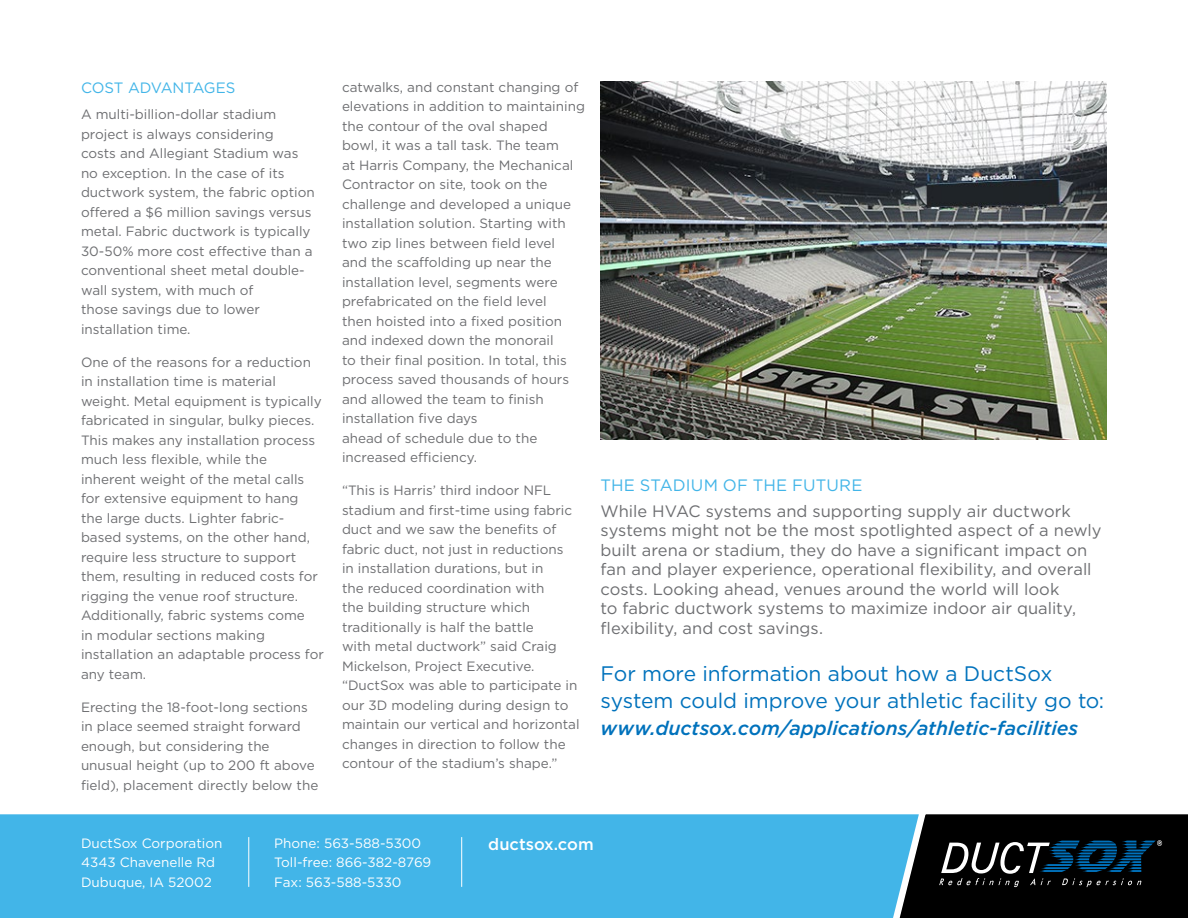
<style>
.page{position:relative;width:1188px;height:918px;background:#fff}
.page>*{position:absolute;margin:0;border:0;box-sizing:border-box;transform-origin:0 0}
.t1{font:21px/27px "Gotham";letter-spacing:-.005em;color:#0072bc}
.t2{font:italic 500 19.5px "Gotham";letter-spacing:-.005em;color:#0072bc}
.t3{font:16.5px/19.5px "Gotham";color:#6d6e71}
.t4{font:16.5px "Gotham";letter-spacing:.01em;color:#42b5e8}
.t5{font:500 16.5px "Gotham";color:#fff}
.Inline_Header{font:15px "Gotham";letter-spacing:-.01em;color:#42b5e8}
.t6{font:13.5px/19.5px "Gotham";color:#6d6e71}
.t7{font:13.5px "Gotham";color:#fff}
</style>
<div class="page">
<div style="left:0;top:814px;width:881px;height:104px;background:#42b5e8"></div>
<svg style="left:881px;top:814px;width:307px;height:104px;background:#15232a"></svg>
<hr style="left:248px;top:837px;width:1px;height:50px;background:#fff">
<hr style="left:461px;top:837px;width:1px;height:50px;background:#fff">
<img style="left:600px;top:81px;width:507px;height:359px">
<p class="Inline_Header" style="left:81px;top:78px;width:156px">COST ADVANTAGES</p>
<p class="t6" style="left:81px;top:104px;width:235px">A multi-billion-dollar stadium project is always considering<br>costs and Allegiant Stadium was no exception. In the case of its ductwork system, the fabric option offered a $6 million savings versus metal. Fabric ductwork is typically<br>30-50% more cost effective than a conventional sheet metal double&shy;wall system, with much of<br>those savings due to lower installation time.</p>
<p class="t6" style="left:81px;top:352px;width:244px">One of the reasons for a reduction in installation time is material weight. Metal equipment is typically fabricated in singular, bulky pieces.<br>This makes any installation process much less flexible, while the inherent weight of the metal calls for extensive equipment to hang<br>the large ducts. Lighter fabric&shy;based systems, on the other hand, require less structure to support them, resulting in reduced costs for rigging the venue roof structure.<br>Additionally, fabric systems come<br>in modular sections making installation an adaptable process for any team.</p>
<p class="t6" style="left:81px;top:697px;width:239px">Erecting the 18-foot-long sections in place seemed straight forward enough, but considering the unusual height (up to 200 ft above field), placement directly below the</p>
<p class="t6" style="left:342px;top:77px;width:245px">catwalks, and constant changing of elevations in addition to maintaining the contour of the oval shaped bowl, it was a tall task. The team<br>at Harris Company, the Mechanical<br>Contractor on site, took on the challenge and developed a unique installation solution. Starting with two zip lines between field level<br>and the scaffolding up near the installation level, segments were prefabricated on the field level<br>then hoisted into a fixed position and indexed down the monorail<br>to their final position. In total, this process saved thousands of hours and allowed the team to finish installation five days<br>ahead of schedule due to the increased efficiency.</p>
<p class="t6" style="left:342px;top:480px;width:239px">“This is Harris’ third indoor NFL stadium and first-time using fabric duct and we saw the benefits of fabric duct, not just in reductions<br>in installation durations, but in<br>the reduced coordination with<br>the building structure which traditionally is half the battle<br>with metal ductwork” said Craig Mickelson, Project Executive. “DuctSox was able to participate in our 3D modeling during design to maintain our vertical and horizontal changes in direction to follow the contour of the stadium’s shape.”</p>
<p class="t4" style="left:600px;top:474px;width:263px">THE STADIUM OF THE FUTURE</p>
<p class="t3" style="left:600px;top:501px;width:503px">While HVAC systems and supporting supply air ductwork systems might not be the most spotlighted aspect of a newly built arena or stadium, they do have a significant impact on fan and player experience, operational flexibility, and overall costs. Looking ahead, venues around the world will look<br>to fabric ductwork systems to maximize indoor air quality, flexibility, and cost savings.</p>
<p class="t1" style="left:600px;top:660px;width:505px">For more information about how a DuctSox system could improve your athletic facility go to:</p>
<p class="t2" style="left:600px;top:715px;width:479px">www.ductsox.com/applications/athletic-facilities</p>
<p class="t7" style="left:274px;top:834px;width:149px">Phone: 563-588-5300</p>
<p class="t7" style="left:274px;top:854px;width:159px">Toll-free: 866-382-8769</p>
<p class="t7" style="left:274px;top:873px;width:129px">Fax: 563-588-5330</p>
<p class="t7" style="left:81px;top:834px;width:143px">DuctSox Corporation</p>
<p class="t5" style="left:488px;top:834px;width:107px">ductsox.com</p>
<p class="t7" style="left:81px;top:854px;width:136px">4343 Chavenelle Rd</p>
<p class="t7" style="left:81px;top:873px;width:132px">Dubuque, IA 52002</p>
</div>
